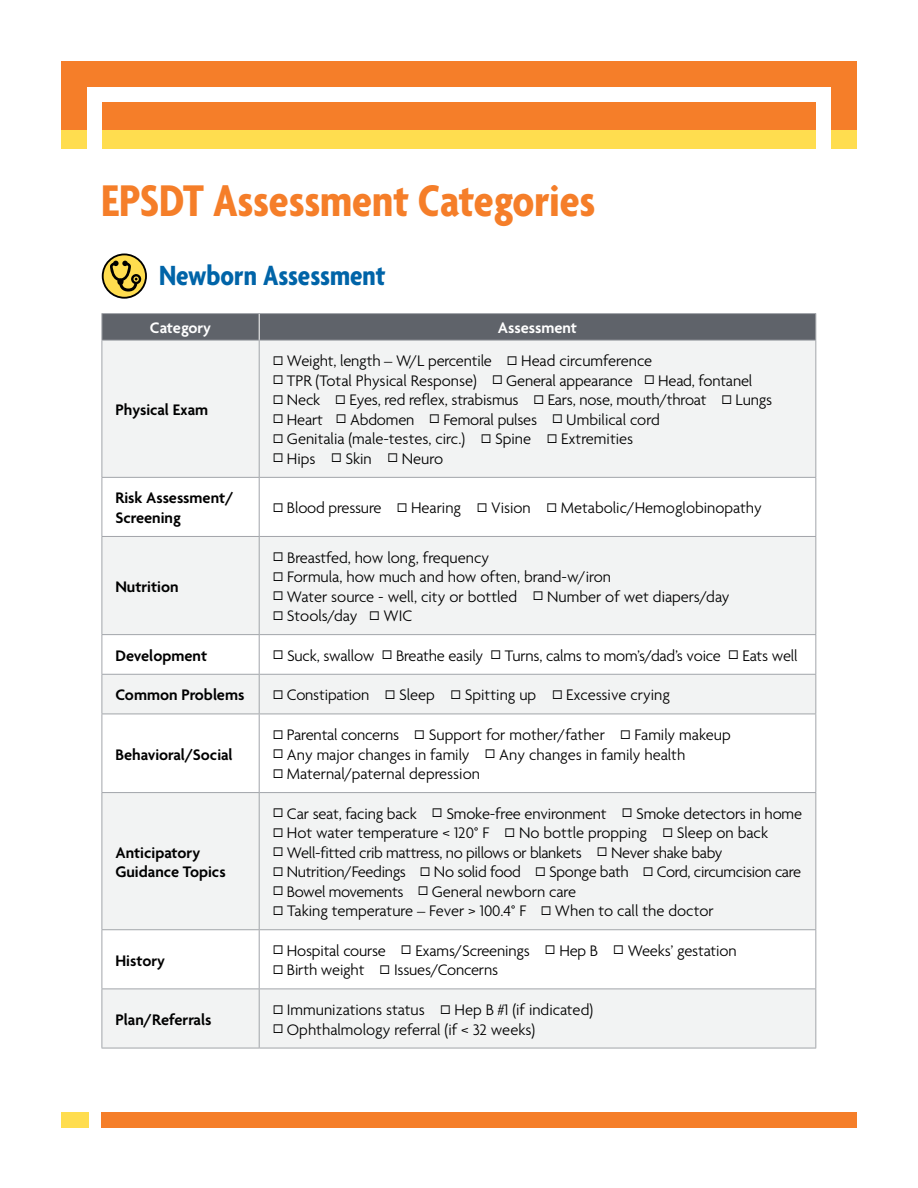
<style>
.page{position:relative;width:918px;height:1188px;background:#fff}
.page>*{position:absolute;margin:0;border:0;box-sizing:border-box;transform-origin:0 0}
.t1{font:700 condensed 48px "Agenda";color:#f57e29}
.t2{font:700 condensed 30px "Agenda";color:#0064a8}
.t3{font:300 16.5px "Agenda";letter-spacing:-.01em;color:#000}
.t4{font:600 16.5px/19.5px "Agenda";color:#000}
.t5{font:600 16.5px "Agenda";color:#fff}
</style>
<div class="page">
<div style="left:61px;top:62px;width:796px;height:68px;background:#f57e29"></div>
<div style="left:61px;top:130px;width:796px;height:18px;background:#ffdd4f"></div>
<div style="left:88px;top:87px;width:742px;height:15px;background:#fff"></div>
<div style="left:88px;top:87px;width:14px;height:81px;background:#fff"></div>
<div style="left:816px;top:87px;width:14px;height:81px;background:#fff"></div>
<div style="left:102px;top:1112px;width:755px;height:16px;background:#f57e29"></div>
<div style="left:61px;top:1112px;width:27px;height:16px;background:#ffdd4f"></div>
<svg style="left:103px;top:341px;width:712px;height:707px;fill:#f2f3f3"></svg>
<hr style="left:102px;top:313px;width:157px;height:1px;background:#a2a5aa">
<hr style="left:259px;top:313px;width:557px;height:1px;background:#a2a5aa">
<hr style="left:102px;top:340px;width:157px;height:1px;background:#a2a5aa">
<hr style="left:102px;top:341px;width:1px;height:136px;background:#a2a5aa">
<hr style="left:259px;top:340px;width:557px;height:1px;background:#a2a5aa">
<hr style="left:259px;top:341px;width:1px;height:136px;background:#a2a5aa">
<hr style="left:815px;top:341px;width:1px;height:136px;background:#a2a5aa">
<hr style="left:102px;top:477px;width:157px;height:1px;background:#a2a5aa">
<hr style="left:102px;top:478px;width:1px;height:58px;background:#a2a5aa">
<hr style="left:259px;top:477px;width:557px;height:1px;background:#a2a5aa">
<hr style="left:259px;top:478px;width:1px;height:58px;background:#a2a5aa">
<hr style="left:815px;top:478px;width:1px;height:58px;background:#a2a5aa">
<hr style="left:102px;top:536px;width:157px;height:1px;background:#a2a5aa">
<hr style="left:102px;top:537px;width:1px;height:97px;background:#a2a5aa">
<hr style="left:259px;top:536px;width:557px;height:1px;background:#a2a5aa">
<hr style="left:259px;top:537px;width:1px;height:97px;background:#a2a5aa">
<hr style="left:815px;top:537px;width:1px;height:97px;background:#a2a5aa">
<hr style="left:102px;top:634px;width:157px;height:1px;background:#a2a5aa">
<hr style="left:102px;top:635px;width:1px;height:39px;background:#a2a5aa">
<hr style="left:259px;top:634px;width:557px;height:1px;background:#a2a5aa">
<hr style="left:259px;top:635px;width:1px;height:39px;background:#a2a5aa">
<hr style="left:815px;top:635px;width:1px;height:39px;background:#a2a5aa">
<hr style="left:102px;top:674px;width:157px;height:1px;background:#a2a5aa">
<hr style="left:102px;top:675px;width:1px;height:39px;background:#a2a5aa">
<hr style="left:259px;top:674px;width:557px;height:1px;background:#a2a5aa">
<hr style="left:259px;top:675px;width:1px;height:39px;background:#a2a5aa">
<hr style="left:815px;top:675px;width:1px;height:39px;background:#a2a5aa">
<hr style="left:102px;top:714px;width:157px;height:1px;background:#a2a5aa">
<hr style="left:102px;top:714px;width:1px;height:78px;background:#a2a5aa">
<hr style="left:259px;top:714px;width:557px;height:1px;background:#a2a5aa">
<hr style="left:259px;top:714px;width:1px;height:78px;background:#a2a5aa">
<hr style="left:815px;top:714px;width:1px;height:78px;background:#a2a5aa">
<hr style="left:102px;top:792px;width:157px;height:1px;background:#a2a5aa">
<hr style="left:102px;top:793px;width:1px;height:136px;background:#a2a5aa">
<hr style="left:259px;top:792px;width:557px;height:1px;background:#a2a5aa">
<hr style="left:259px;top:793px;width:1px;height:136px;background:#a2a5aa">
<hr style="left:815px;top:793px;width:1px;height:136px;background:#a2a5aa">
<hr style="left:102px;top:929px;width:157px;height:1px;background:#a2a5aa">
<hr style="left:102px;top:930px;width:1px;height:59px;background:#a2a5aa">
<hr style="left:259px;top:929px;width:557px;height:1px;background:#a2a5aa">
<hr style="left:259px;top:930px;width:1px;height:59px;background:#a2a5aa">
<hr style="left:815px;top:930px;width:1px;height:59px;background:#a2a5aa">
<hr style="left:102px;top:989px;width:157px;height:1px;background:#a2a5aa">
<hr style="left:102px;top:989px;width:1px;height:59px;background:#a2a5aa">
<hr style="left:259px;top:989px;width:557px;height:1px;background:#a2a5aa">
<hr style="left:259px;top:989px;width:1px;height:59px;background:#a2a5aa">
<hr style="left:815px;top:989px;width:1px;height:59px;background:#a2a5aa">
<hr style="left:102px;top:1048px;width:157px;height:1px;background:#a2a5aa">
<hr style="left:259px;top:1048px;width:557px;height:1px;background:#a2a5aa">
<div style="left:102px;top:314px;width:714px;height:26px;background:#5f636a"></div>
<svg style="left:103px;top:254px;width:43px;height:44px"></svg>
<div style="left:102px;top:254px;width:45px;height:45px;border:2px solid #000;border-radius:50%"></div>
<svg style="left:110px;top:261px;width:31px;height:31px"></svg>
<h1 class="t1" style="left:101px;top:172px;width:496px">EPSDT Assessment Categories</h1>
<h2 class="t2" style="left:159px;top:258px;width:228px">Newborn Assessment</h2>
<p class="t5" style="left:150px;top:318px;width:63px">Category</p>
<p class="t5" style="left:498px;top:318px;width:81px">Assessment</p>
<p class="t4" style="left:115px;top:400px;width:94px">Physical Exam</p>
<p class="t3" style="left:273px;top:351px;width:381px">◻ Weight, length – W/L percentile ◻ Head circumference</p>
<p class="t3" style="left:273px;top:371px;width:481px">◻ TPR (Total Physical Response) ◻ General appearance ◻ Head, fontanel</p>
<p class="t3" style="left:273px;top:390px;width:501px">◻ Neck ◻ Eyes, red reflex, strabismus ◻ Ears, nose, mouth/throat ◻ Lungs</p>
<p class="t3" style="left:273px;top:410px;width:389px">◻ Heart ◻ Abdomen ◻ Femoral pulses ◻ Umbilical cord</p>
<p class="t3" style="left:273px;top:429px;width:362px">◻ Genitalia (male-testes, circ.) ◻ Spine ◻ Extremities</p>
<p class="t3" style="left:273px;top:449px;width:172px">◻ Hips ◻ Skin ◻ Neuro</p>
<p class="t4" style="left:115px;top:488px;width:120px">Risk Assessment/<br>Screening</p>
<p class="t3" style="left:273px;top:498px;width:491px">◻ Blood pressure ◻ Hearing ◻ Vision ◻ Metabolic/Hemoglobinopathy</p>
<p class="t4" style="left:115px;top:576px;width:65px">Nutrition</p>
<p class="t3" style="left:273px;top:548px;width:218px">◻ Breastfed, how long, frequency</p>
<p class="t3" style="left:273px;top:567px;width:340px">◻ Formula, how much and how often, brand-w/iron</p>
<p class="t3" style="left:273px;top:587px;width:458px">◻ Water source - well, city or bottled ◻ Number of wet diapers/day</p>
<p class="t3" style="left:273px;top:606px;width:141px">◻ Stools/day ◻ WIC</p>
<p class="t4" style="left:115px;top:645px;width:93px">Development</p>
<p class="t3" style="left:273px;top:646px;width:527px">◻ Suck, swallow ◻ Breathe easily ◻ Turns, calms to mom’s/dad’s voice ◻ Eats well</p>
<p class="t4" style="left:115px;top:685px;width:131px">Common Problems</p>
<p class="t3" style="left:273px;top:685px;width:399px">◻ Constipation ◻ Sleep ◻ Spitting up ◻ Excessive crying</p>
<p class="t4" style="left:115px;top:744px;width:119px">Behavioral/Social</p>
<p class="t4" style="left:115px;top:842px;width:112px">Anticipatory<br>Guidance Topics</p>
<p class="t4" style="left:115px;top:950px;width:51px">History</p>
<p class="t4" style="left:115px;top:1009px;width:98px">Plan/Referrals</p>
<p class="t3" style="left:273px;top:725px;width:460px">◻ Parental concerns ◻ Support for mother/father ◻ Family makeup</p>
<p class="t3" style="left:273px;top:745px;width:414px">◻ Any major changes in family ◻ Any changes in family health</p>
<p class="t3" style="left:273px;top:764px;width:209px">◻ Maternal/paternal depression</p>
<p class="t3" style="left:273px;top:804px;width:531px">◻ Car seat, facing back ◻ Smoke-free environment ◻ Smoke detectors in home</p>
<p class="t3" style="left:273px;top:823px;width:497px">◻ Hot water temperature &lt; 120° F ◻ No bottle propping ◻ Sleep on back</p>
<p class="t3" style="left:273px;top:843px;width:451px">◻ Well-fitted crib mattress, no pillows or blankets ◻ Never shake baby</p>
<p class="t3" style="left:273px;top:862px;width:530px">◻ Nutrition/Feedings ◻ No solid food ◻ Sponge bath ◻ Cord, circumcision care</p>
<p class="t3" style="left:273px;top:882px;width:305px">◻ Bowel movements ◻ General newborn care</p>
<p class="t3" style="left:273px;top:901px;width:443px">◻ Taking temperature – Fever &gt; 100.4° F ◻ When to call the doctor</p>
<p class="t3" style="left:273px;top:941px;width:465px">◻ Hospital course ◻ Exams/Screenings ◻ Hep B ◻ Weeks’ gestation</p>
<p class="t3" style="left:273px;top:960px;width:227px">◻ Birth weight ◻ Issues/Concerns</p>
<p class="t3" style="left:273px;top:1000px;width:322px">◻ Immunizations status ◻ Hep B #1 (if indicated)</p>
<p class="t3" style="left:273px;top:1020px;width:264px">◻ Ophthalmology referral (if &lt; 32 weeks)</p>
</div>
